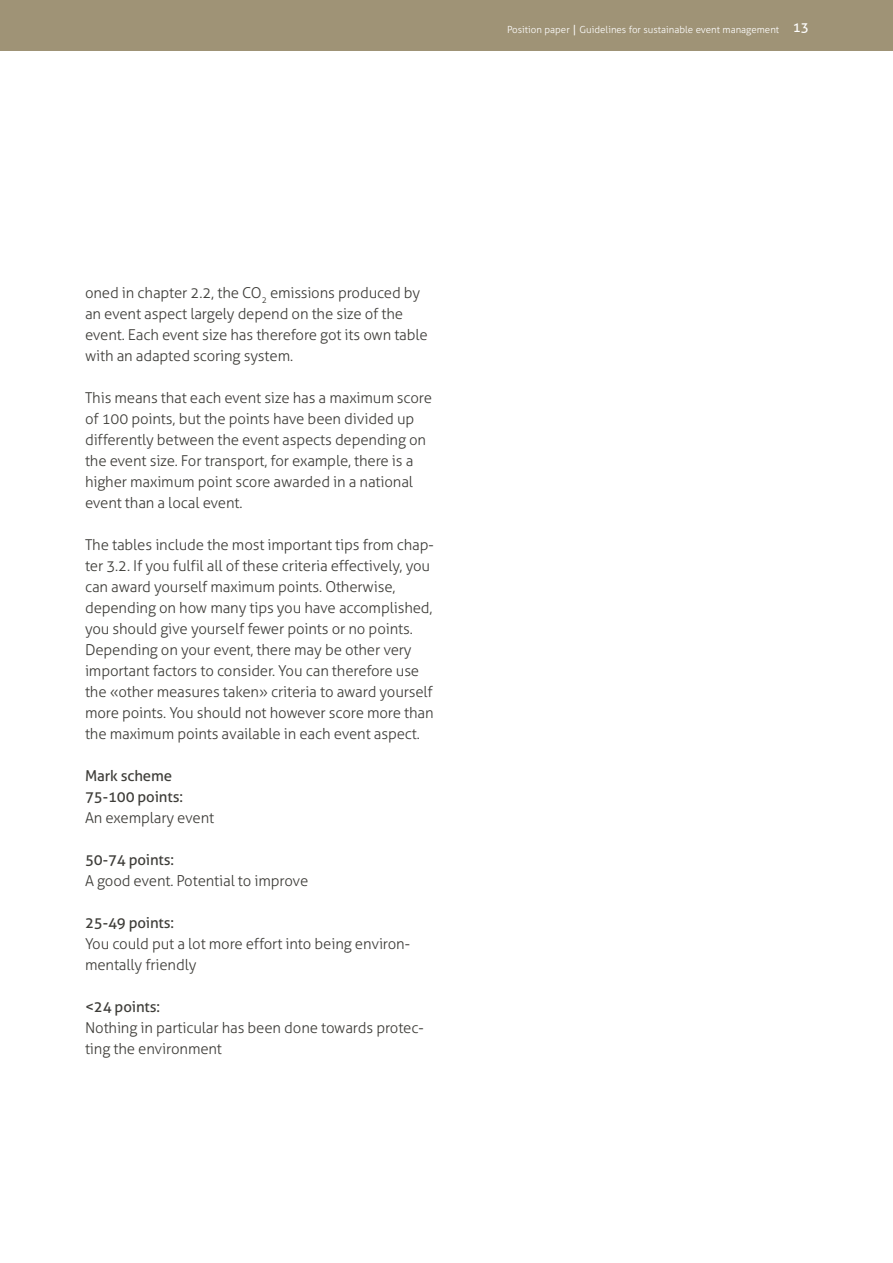
<style>
.page{position:relative;width:893px;height:1263px;background:#fff}
.page>*{position:absolute;margin:0;border:0;box-sizing:border-box;transform-origin:0 0}
.t1{font:300 15px/21px "Aller";letter-spacing:-.01em;color:#3e3d39}
.t2{font:15px/21px "Aller";letter-spacing:-.01em;color:#3e3d39}
.t3{font:300 9.75px "Aller";color:#fff}
.s1{font-family:"Kristen ITC";font-weight:400}
.s2{font-weight:400;font-size:13.5px}
</style>
<div class="page">
<div style="left:0;top:0;width:893px;height:51px;background:#9f9376"></div>
<p class="t3" style="left:507px;top:23px;width:303px">Position paper <span class="s1">|</span> Guidelines for sustainable event management <span class="s2">13</span></p>
<p class="t1" style="left:85px;top:282px;width:344px">oned in chapter 2.2, the CO<sub>2</sub> emissions produced by an event aspect largely depend on the size of the event. Each event size has therefore got its own table with an adapted scoring system.</p>
<p class="t1" style="left:85px;top:387px;width:348px">This means that each event size has a maximum score of 100 points, but the points have been divided up differently between the event aspects depending on the event size. For transport, for example, there is a higher maximum point score awarded in a national event than a local event.</p>
<p class="t1" style="left:85px;top:534px;width:350px">The tables include the most important tips from chap&shy;ter 3.2. If you fulfil all of these criteria effectively, you can award yourself maximum points. Otherwise, depending on how many tips you have accomplished, you should give yourself fewer points or no points.<br>Depending on your event, there may be other very important factors to consider. You can therefore use the «other measures taken» criteria to award yourself more points. You should not however score more than the maximum points available in each event aspect.</p>
<p class="t2" style="left:85px;top:765px;width:99px">Mark scheme<br>75-100 points:</p>
<p class="t1" style="left:85px;top:807px;width:131px">An exemplary event</p>
<p class="t2" style="left:85px;top:849px;width:91px">50-74 points:</p>
<p class="t1" style="left:85px;top:870px;width:225px">A good event. Potential to improve</p>
<p class="t2" style="left:85px;top:912px;width:91px">25-49 points:</p>
<p class="t1" style="left:85px;top:933px;width:326px">You could put a lot more effort into being environ&shy;mentally friendly</p>
<p class="t2" style="left:85px;top:996px;width:76px">&lt;24 points:</p>
<p class="t1" style="left:85px;top:1017px;width:340px">Nothing in particular has been done towards protec&shy;ting the environment</p>
</div>
